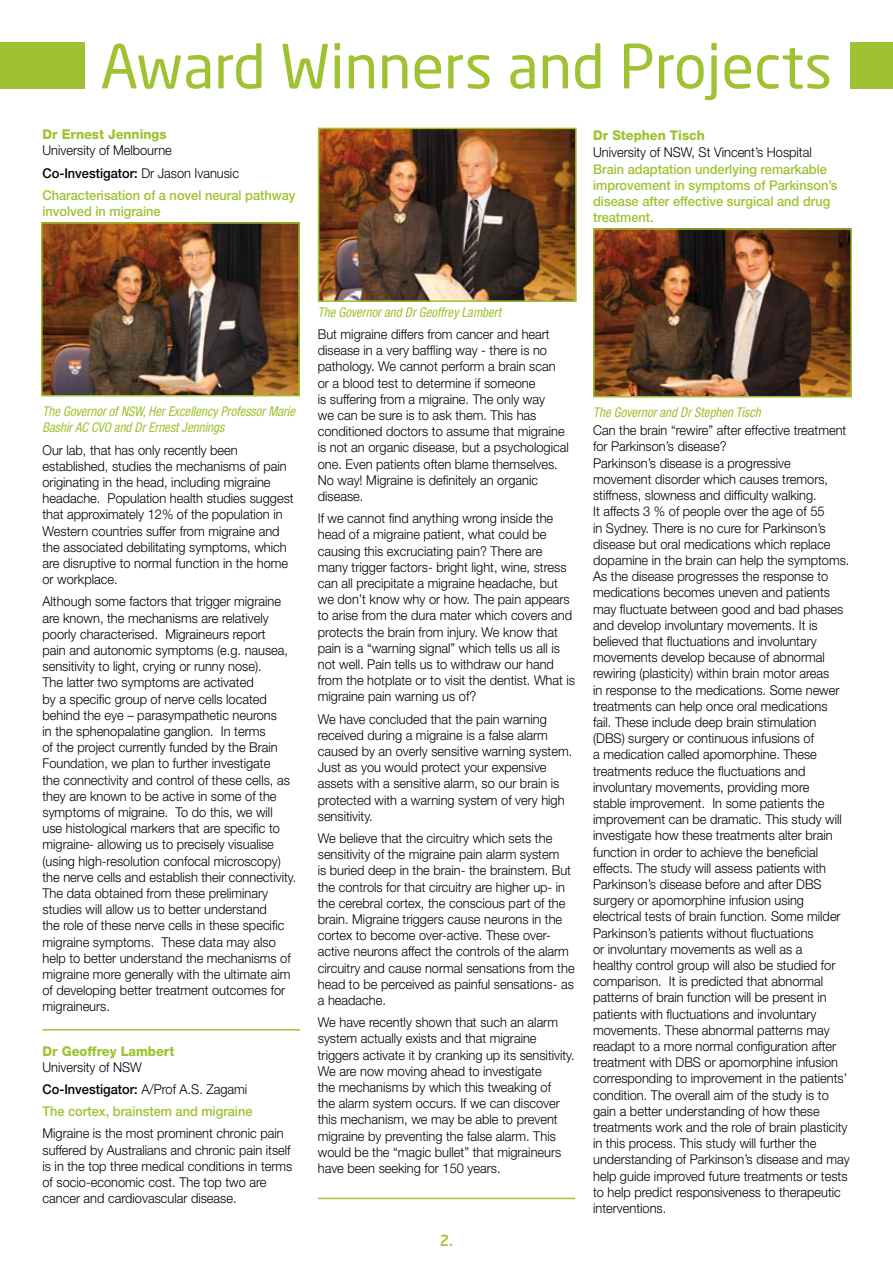
<style>
.page{position:relative;width:893px;height:1263px;background:#fff}
.page>*{position:absolute;margin:0;border:0;box-sizing:border-box;transform-origin:0 0}
.t1{font:60px "Neo Sans Std";color:#9ec231}
.t2{font:500 15px "Neo Sans Std";color:#9ec231}
.t3{font:300 13.5px/16.2px "Helvetica Neue";color:#000;scale:.95 1}
.t4{font:500 13.5px/16.2px "Helvetica Neue";color:#9ec231;scale:.95 1}
.t5{font:italic condensed 13.5px/16.2px "Helvetica Neue";color:#9ec231;scale:.95 1}
.t6{font:800 13.5px "Helvetica Neue";color:#9ec231;scale:.95 1}
.s1{font-weight:300;color:#000}
.s2{color:#000}
.s3{font-weight:500}
.s4{font-weight:500;color:#9ec231}
</style>
<div class="page">
<div style="left:0;top:43px;width:85px;height:46px;background:#9ec231"></div>
<div style="left:850px;top:43px;width:43px;height:46px;background:#9ec231"></div>
<img style="left:321px;top:131px;width:253px;height:168px">
<div style="left:318px;top:128px;width:259px;height:174px;border:2px solid #9ec231"></div>
<hr style="left:43px;top:1029px;width:257px;height:1px;background:#9ec231">
<img style="left:596px;top:231px;width:253px;height:163px">
<div style="left:593px;top:228px;width:259px;height:169px;border:2px solid #9ec231"></div>
<img style="left:44px;top:225px;width:253px;height:168px">
<div style="left:41px;top:222px;width:259px;height:174px;border:2px solid #9ec231"></div>
<hr style="left:318px;top:1198px;width:257px;height:1px;background:#9ec231">
<h1 class="t1" style="left:100px;top:30px;width:733px">Award Winners and Projects</h1>
<p class="t6" style="left:43px;top:126px;width:132px">Dr Ernest Jennings</p>
<p class="t4" style="left:43px;top:139px;width:268px;line-height:22.2px"><span class="s1">University of Melbourne<br></span><span class="s2">Co-Investigator:</span> <span class="s1">Dr Jason Ivanusic<br></span>Characterisation of a novel neural pathway</p>
<p class="t4" style="left:43px;top:203px;width:126px">involved in migraine</p>
<p class="t6" style="left:593px;top:127px;width:119px">Dr Stephen Tisch</p>
<p class="t3" style="left:593px;top:143px;width:232px">University of NSW, St Vincent’s Hospital</p>
<p class="t4" style="left:593px;top:161px;width:259px">Brain adaptation underlying remarkable improvement in symptoms of Parkinson’s disease after effective surgical and drug treatment.</p>
<p class="t5" style="left:43px;top:403px;width:267px">The Governor of NSW, Her Excellency Professor Marie<br>Bashir AC CVO and Dr Ernest Jennings</p>
<p class="t3" style="left:43px;top:441px;width:266px">Our lab, that has only recently been established, studies the mechanisms of pain originating in the head, including migraine headache. Population health studies suggest that approximately 12% of the population in Western countries suffer from migraine and the associated debilitating symptoms, which are disruptive to normal function in the home or workplace.</p>
<p class="t3" style="left:43px;top:593px;width:269px">Although some factors that trigger migraine are known, the mechanisms are relatively poorly characterised. Migraineurs report<br>pain and autonomic symptoms (e.g. nausea, sensitivity to light, crying or runny nose).<br>The latter two symptoms are activated<br>by a specific group of nerve cells located behind the eye – parasympathetic neurons<br>in the sphenopalatine ganglion. In terms<br>of the project currently funded by the Brain Foundation, we plan to further investigate<br>the connectivity and control of these cells, as they are known to be active in some of the symptoms of migraine. To do this, we will<br>use histological markers that are specific to migraine- allowing us to precisely visualise (using high-resolution confocal microscopy) the nerve cells and establish their connectivity.<br>The data obtained from these preliminary studies will allow us to better understand<br>the role of these nerve cells in these specific migraine symptoms. These data may also help to better understand the mechanisms of migraine more generally with the ultimate aim of developing better treatment outcomes for migraineurs.</p>
<p class="t6" style="left:43px;top:1043px;width:140px">Dr Geoffrey Lambert</p>
<p class="t3" style="left:43px;top:1056px;width:223px;line-height:22.2px">University of NSW<br><span class="s3">Co-Investigator:</span> A/Prof A.S. Zagami<br><span class="s4">The cortex, brainstem and migraine</span></p>
<p class="t3" style="left:43px;top:1125px;width:265px">Migraine is the most prominent chronic pain suffered by Australians and chronic pain itself is in the top three medical conditions in terms of socio-economic cost. The top two are cancer and cardiovascular disease.</p>
<p class="t5" style="left:318px;top:304px;width:194px">The Governor and Dr Geoffrey Lambert</p>
<p class="t3" style="left:318px;top:326px;width:266px">But migraine differs from cancer and heart disease in a very baffling way - there is no pathology. We cannot perform a brain scan or a blood test to determine if someone<br>is suffering from a migraine. The only way<br>we can be sure is to ask them. This has conditioned doctors to assume that migraine is not an organic disease, but a psychological one. Even patients often blame themselves.<br>No way! Migraine is definitely an organic disease.</p>
<p class="t3" style="left:318px;top:510px;width:272px">If we cannot find anything wrong inside the head of a migraine patient, what could be causing this excruciating pain? There are many trigger factors- bright light, wine, stress can all precipitate a migraine headache, but we don’t know why or how. The pain appears to arise from the dura mater which covers and protects the brain from injury. We know that pain is a “warning signal” which tells us all is not well. Pain tells us to withdraw our hand from the hotplate or to visit the dentist. What is migraine pain warning us of?</p>
<p class="t3" style="left:318px;top:710px;width:269px">We have concluded that the pain warning received during a migraine is a false alarm caused by an overly sensitive warning system.<br>Just as you would protect your expensive assets with a sensitive alarm, so our brain is protected with a warning system of very high sensitivity.</p>
<p class="t3" style="left:318px;top:830px;width:272px">We believe that the circuitry which sets the sensitivity of the migraine pain alarm system<br>is buried deep in the brain- the brainstem. But the controls for that circuitry are higher up- in the cerebral cortex, the conscious part of the brain. Migraine triggers cause neurons in the cortex to become over-active. These over&shy;active neurons affect the controls of the alarm circuitry and cause normal sensations from the head to be perceived as painful sensations- as a headache.</p>
<p class="t3" style="left:318px;top:1014px;width:272px">We have recently shown that such an alarm system actually exists and that migraine triggers activate it by cranking up its sensitivity.<br>We are now moving ahead to investigate<br>the mechanisms by which this tweaking of<br>the alarm system occurs. If we can discover this mechanism, we may be able to prevent migraine by preventing the false alarm. This would be the “magic bullet” that migraineurs have been seeking for 150 years.</p>
<p class="t2" style="left:440px;top:1231px;width:15px">2.</p>
<p class="t5" style="left:593px;top:404px;width:178px">The Governor and Dr Stephen Tisch</p>
<p class="t3" style="left:593px;top:421px;width:272px">Can the brain “rewire” after effective treatment for Parkinson’s disease?<br>Parkinson’s disease is a progressive movement disorder which causes tremors, stiffness, slowness and difficulty walking.<br>It affects 3 % of people over the age of 55<br>in Sydney. There is no cure for Parkinson’s disease but oral medications which replace dopamine in the brain can help the symptoms.<br>As the disease progresses the response to medications becomes uneven and patients may fluctuate between good and bad phases and develop involuntary movements. It is believed that fluctuations and involuntary movements develop because of abnormal rewiring (plasticity) within brain motor areas<br>in response to the medications. Some newer treatments can help once oral medications<br>fail. These include deep brain stimulation (DBS) surgery or continuous infusions of<br>a medication called apomorphine. These treatments reduce the fluctuations and involuntary movements, providing more<br>stable improvement. In some patients the improvement can be dramatic. This study will investigate how these treatments alter brain function in order to achieve the beneficial effects. The study will assess patients with Parkinson’s disease before and after DBS surgery or apomorphine infusion using electrical tests of brain function. Some milder Parkinson’s patients without fluctuations<br>or involuntary movements as well as a<br>healthy control group will also be studied for comparison. It is predicted that abnormal patterns of brain function will be present in patients with fluctuations and involuntary movements. These abnormal patterns may readapt to a more normal configuration after treatment with DBS or apomorphine infusion corresponding to improvement in the patients’ condition. The overall aim of the study is to gain a better understanding of how these treatments work and the role of brain plasticity in this process. This study will further the understanding of Parkinson’s disease and may help guide improved future treatments or tests to help predict responsiveness to therapeutic interventions.</p>
</div>
